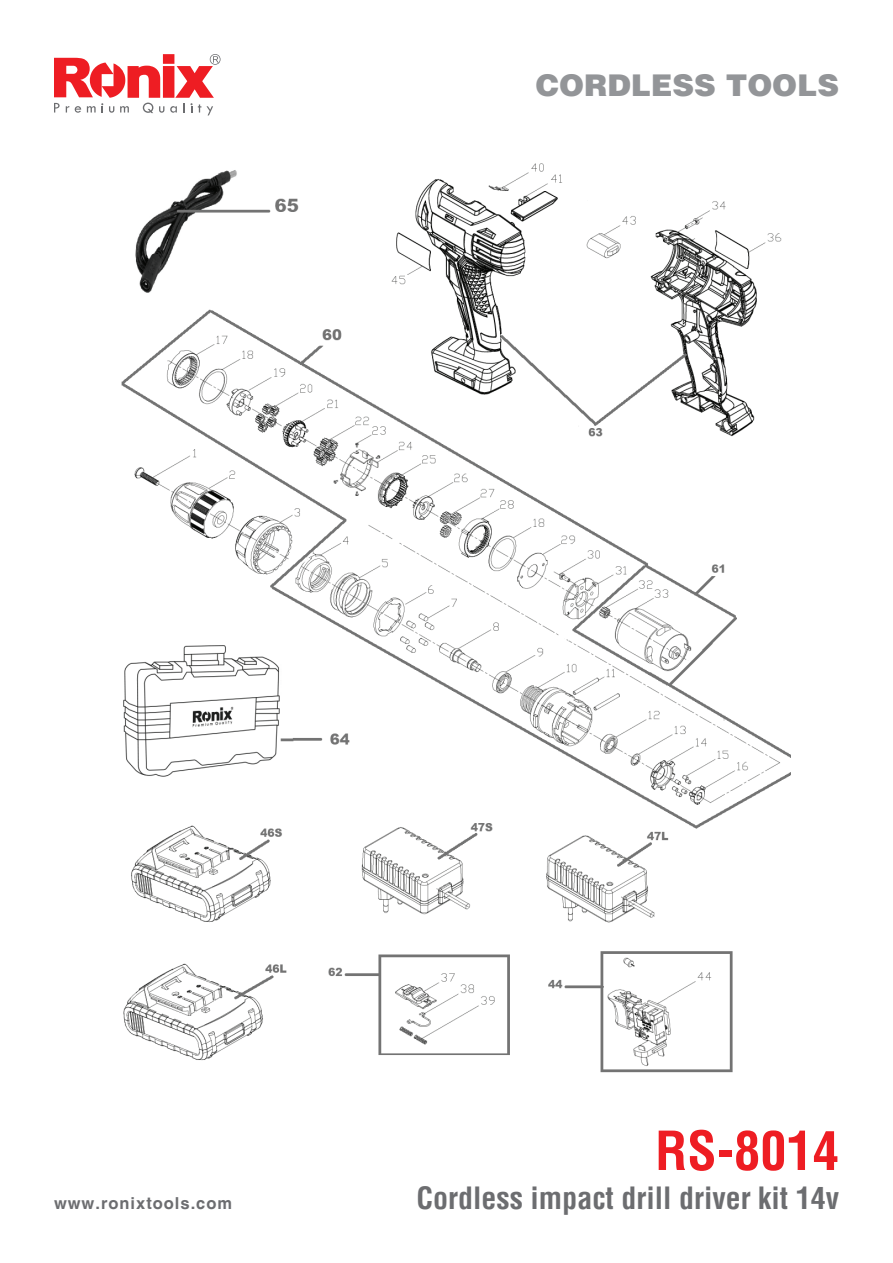
<style>
.page{position:relative;width:893px;height:1263px;background:#fff}
.page>*{position:absolute;margin:0;border:0;box-sizing:border-box;transform-origin:0 0}
.t1{font:700 condensed 52.5px "Helvetica LT";color:#ee1d23}
.t2{font:700 condensed 30px "Helvetica LT";color:#6c6d70}
.t3{font:900 30px "Helvetica LT";color:#939598}
.t4{font:700 16.5px "Helvetica CE";letter-spacing:.06em;color:#6c6d70}
</style>
<div class="page">
<svg style="left:54px;top:54px;width:167px;height:61px"></svg>
<img style="left:121px;top:163px;width:670px;height:910px">
<p class="t3" style="left:536px;top:65px;width:305px">CORDLESS TOOLS</p>
<p class="t4" style="left:54px;top:1193px;width:180px">www.ronixtools.com</p>
<h1 class="t1" style="left:655px;top:1118px;width:185px">RS-8014</h1>
<p class="t2" style="left:416px;top:1179px;width:424px">Cordless impact drill driver kit 14v</p>
</div>
